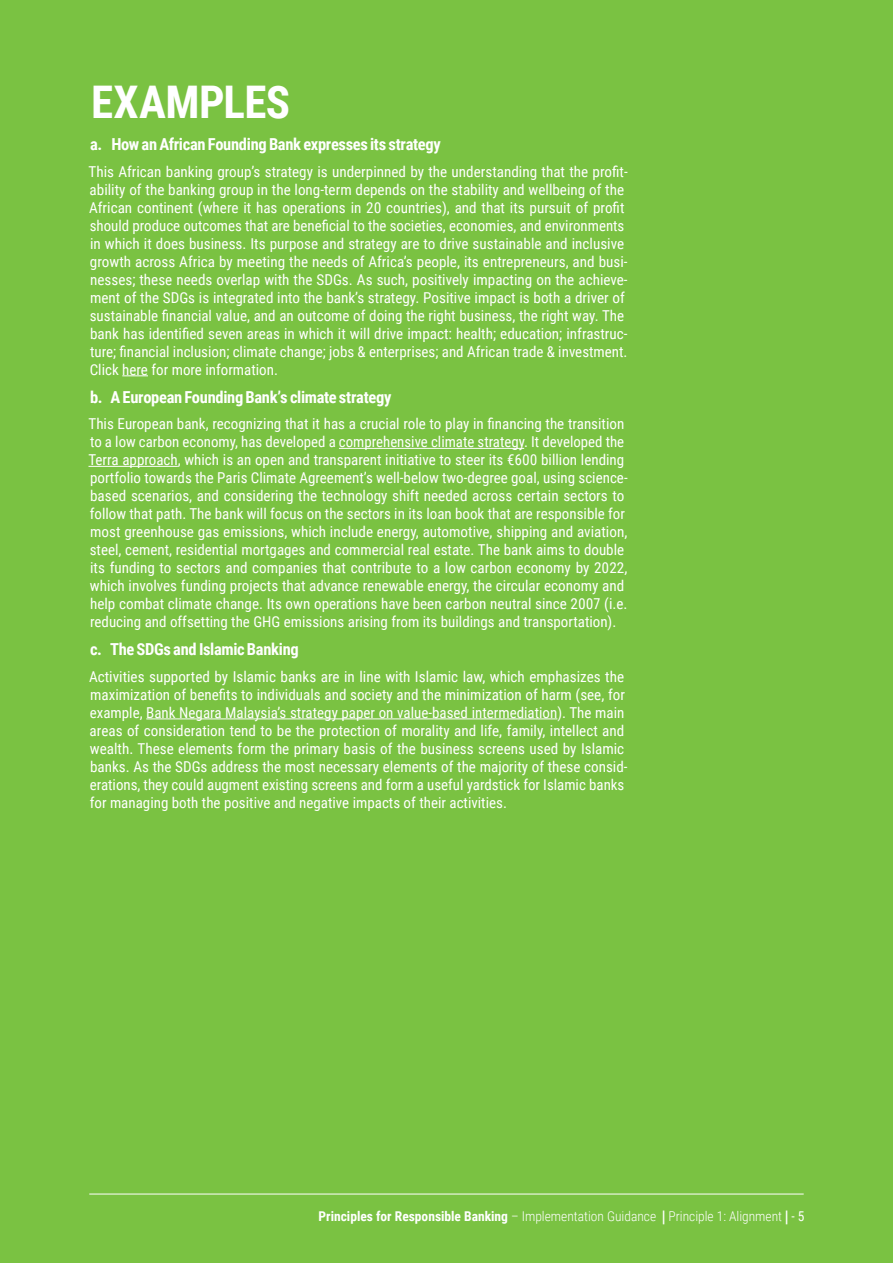
<style>
.page{position:relative;width:893px;height:1263px;background:#7ac242}
.page>*{position:absolute;margin:0;border:0;box-sizing:border-box;transform-origin:0 0}
.t1{font:700 45px "Roboto Condensed";letter-spacing:-.015em;color:#fff}
.t2{font:700 16.5px "Roboto Condensed";letter-spacing:-.02em;color:#fff}
.t3{font:15px/18px "Roboto Condensed";color:#fff}
.t4{font:300 13.5px "Roboto Condensed";color:#fff}
.s1{font-weight:700}
.s2{font-weight:400}
</style>
<div class="page">
<svg style="left:122px;top:375px;width:26px;height:1px"></svg>
<hr style="left:339px;top:448px;width:185px;height:1px;background:#fff">
<hr style="left:88px;top:466px;width:90px;height:1px;background:#fff">
<hr style="left:146px;top:718px;width:411px;height:1px;background:#fff">
<hr style="left:89px;top:1194px;width:715px;height:1px;background:#fff">
<h1 class="t1" style="left:91px;top:70px;width:200px">EXAMPLES</h1>
<p class="t2" style="left:90px;top:133px;width:352px">a. How an African Founding Bank expresses its strategy</p>
<p class="t3" style="left:88px;top:162px;width:541px">This African banking group’s strategy is underpinned by the understanding that the profit&shy;ability of the banking group in the long-term depends on the stability and wellbeing of the African continent (where it has operations in 20 countries), and that its pursuit of profit should produce outcomes that are beneficial to the societies, economies, and environments in which it does business. Its purpose and strategy are to drive sustainable and inclusive growth across Africa by meeting the needs of Africa’s people, its entrepreneurs, and busi&shy;nesses; these needs overlap with the SDGs. As such, positively impacting on the achieve&shy;ment of the SDGs is integrated into the bank’s strategy. Positive impact is both a driver of sustainable financial value, and an outcome of doing the right business, the right way. The bank has identified seven areas in which it will drive impact: health; education; infrastruc&shy;ture; financial inclusion; climate change; jobs &amp; enterprises; and African trade &amp; investment.<br>Click here for more information.</p>
<p class="t2" style="left:90px;top:385px;width:303px">b. A European Founding Bank’s climate strategy</p>
<p class="t3" style="left:88px;top:414px;width:541px">This European bank, recognizing that it has a crucial role to play in financing the transition to a low carbon economy, has developed a comprehensive climate strategy. It developed the Terra approach, which is an open and transparent initiative to steer its €600 billion lending portfolio towards the Paris Climate Agreement’s well-below two-degree goal, using science&shy;based scenarios, and considering the technology shift needed across certain sectors to follow that path. The bank will focus on the sectors in its loan book that are responsible for most greenhouse gas emissions, which include energy, automotive, shipping and aviation, steel, cement, residential mortgages and commercial real estate. The bank aims to double its funding to sectors and companies that contribute to a low carbon economy by 2022, which involves funding projects that advance renewable energy, the circular economy and help combat climate change. Its own operations have been carbon neutral since 2007 (i.e. reducing and offsetting the GHG emissions arising from its buildings and transportation).</p>
<p class="t2" style="left:90px;top:638px;width:210px">c. The SDGs and Islamic Banking</p>
<p class="t3" style="left:89px;top:667px;width:540px">Activities supported by Islamic banks are in line with Islamic law, which emphasizes the maximization of benefits to individuals and society and the minimization of harm (see, for example, Bank Negara Malaysia’s strategy paper on value-based intermediation). The main areas of consideration tend to be the protection of morality and life, family, intellect and wealth. These elements form the primary basis of the business screens used by Islamic banks. As the SDGs address the most necessary elements of the majority of these consid&shy;erations, they could augment existing screens and form a useful yardstick for Islamic banks for managing both the positive and negative impacts of their activities.</p>
<p class="t4" style="left:318px;top:1207px;width:487px"><span class="s1">Principles for Responsible Banking</span> – Implementation Guidance ⎮Principle 1: Alignment⎮<span class="s2">- 5</span></p>
</div>
